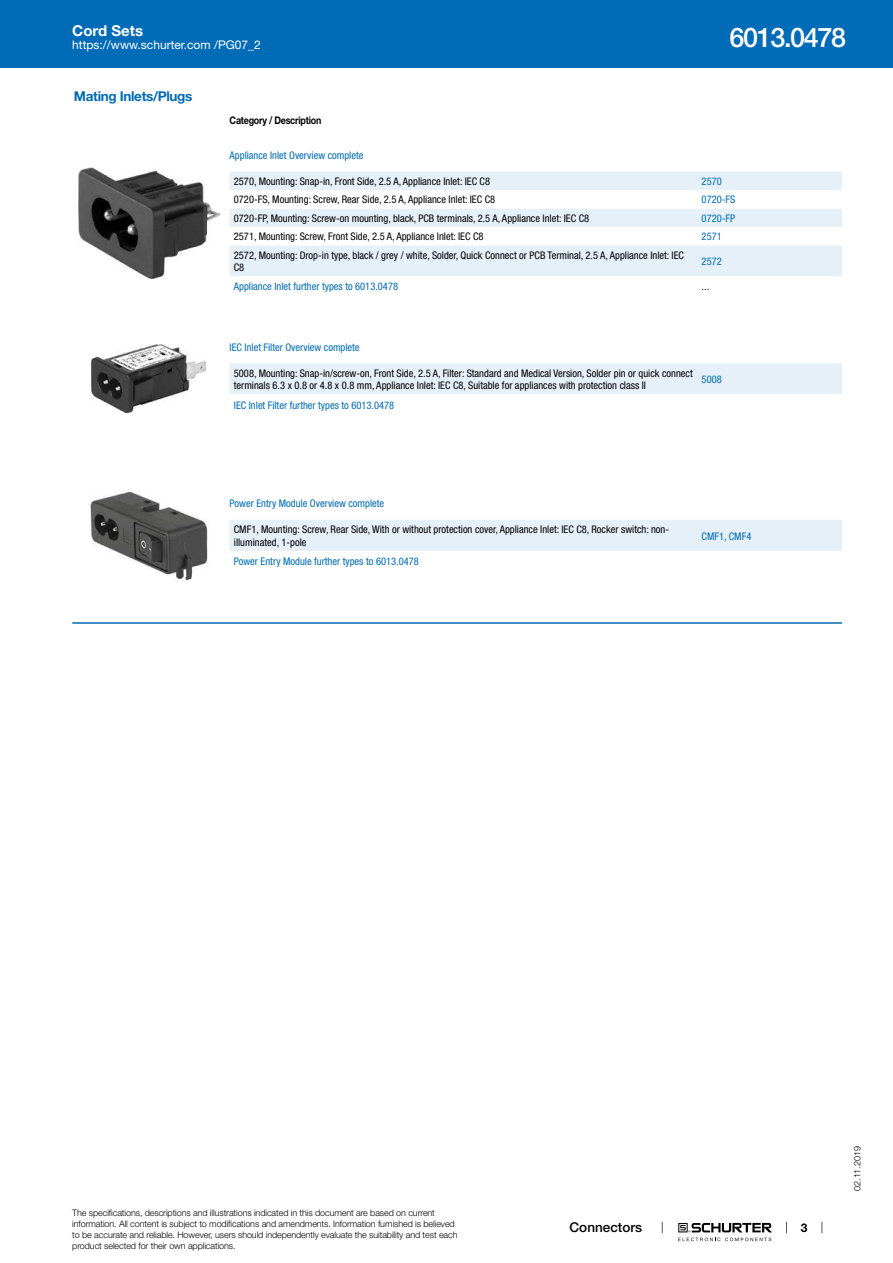
<style>
.page{position:relative;width:893px;height:1263px;background:#fff}
.page>*{position:absolute;margin:0;border:0;box-sizing:border-box;transform-origin:0 0}
.t1{font:500 27px "Helvetica Neue LT";letter-spacing:-.05em;color:#fff}
.t2{font:700 15px "Helvetica Neue LT";color:#fff}
.t3{font:700 13.5px "Helvetica Neue LT";letter-spacing:-.025em;color:#006bb6}
.t4{font:500 13.5px "Helvetica Neue LT";color:#000}
.t5{font:12px "Helvetica Neue LT";color:#fff}
.t6{font:700 12px "Helvetica Neue LT";color:#000}
.t7{font:condensed 10.5px/12.6px "Helvetica Neue LT";color:#000}
.t8{font:condensed 10.5px "Helvetica Neue LT";color:#006bb6}
.t9{font:700 10.5px "Helvetica Neue LT";letter-spacing:-.025em;color:#000;scale:.85 1}
.t10{font:300 9px/10.8px "Helvetica Neue LT";letter-spacing:-.01em;color:#000}
</style>
<div class="page">
<svg style="left:678px;top:1223px;width:94px;height:18px"></svg>
<div style="left:0;top:0;width:893px;height:68px;background:#006bb6"></div>
<svg style="left:88px;top:167px;width:754px;height:112px"></svg>
<img style="left:78px;top:168px;width:141px;height:110px">
<div style="left:230px;top:172px;width:612px;height:18px;background:#e6f0f8"></div>
<svg style="left:230px;top:190px;width:612px;height:89px;fill:#e6f0f8"></svg>
<img style="left:92px;top:345px;width:114px;height:67px">
<div style="left:230px;top:363px;width:612px;height:31px;background:#e6f0f8"></div>
<img style="left:90px;top:491px;width:118px;height:90px">
<div style="left:230px;top:520px;width:612px;height:31px;background:#e6f0f8"></div>
<hr style="left:72px;top:622px;width:770px;height:2px;background:#006bb6">
<h2 class="t2" style="left:72px;top:21px;width:72px">Cord Sets</h2>
<p class="t5" style="left:72px;top:38px;width:190px">https://www.schurter.com /PG07_2</p>
<p class="t3" style="left:74px;top:88px;width:120px">Mating Inlets/Plugs</p>
<h1 class="t1" style="left:729px;top:21px;width:118px">6013.0478</h1>
<p class="t9" style="left:230px;top:114px;width:109px">Category / Description</p>
<p class="t8" style="left:230px;top:149px;width:135px">Appliance Inlet Overview complete</p>
<p class="t7" style="left:234px;top:175px;width:258px">2570, Mounting: Snap-in, Front Side, 2.5 A, Appliance Inlet: IEC C8</p>
<p class="t8" style="left:702px;top:175px;width:22px">2570</p>
<p class="t7" style="left:234px;top:193px;width:263px">0720-FS, Mounting: Screw, Rear Side, 2.5 A, Appliance Inlet: IEC C8</p>
<p class="t8" style="left:702px;top:194px;width:35px">0720-FS</p>
<p class="t7" style="left:234px;top:212px;width:357px">0720-FP, Mounting: Screw-on mounting, black, PCB terminals, 2.5 A, Appliance Inlet: IEC C8</p>
<p class="t8" style="left:702px;top:212px;width:35px">0720-FP</p>
<p class="t7" style="left:234px;top:230px;width:251px">2571, Mounting: Screw, Front Side, 2.5 A, Appliance Inlet: IEC C8</p>
<p class="t8" style="left:702px;top:231px;width:22px">2571</p>
<p class="t7" style="left:234px;top:249px;width:452px">2572, Mounting: Drop-in type, black / grey / white, Solder, Quick Connect or PCB Terminal, 2.5 A, Appliance Inlet: IEC<br>C8</p>
<p class="t8" style="left:702px;top:255px;width:22px">2572</p>
<p class="t8" style="left:234px;top:280px;width:166px">Appliance Inlet further types to 6013.0478</p>
<p class="t7" style="left:702px;top:280px;width:9px">...</p>
<p class="t8" style="left:230px;top:341px;width:131px">IEC Inlet Filter Overview complete</p>
<p class="t7" style="left:234px;top:366px;width:460px">5008, Mounting: Snap-in/screw-on, Front Side, 2.5 A, Filter: Standard and Medical Version, Solder pin or quick connect terminals 6.3 x 0.8 or 4.8 x 0.8 mm, Appliance Inlet: IEC C8, Suitable for appliances with protection class II</p>
<p class="t8" style="left:702px;top:373px;width:22px">5008</p>
<p class="t8" style="left:234px;top:399px;width:162px">IEC Inlet Filter further types to 6013.0478</p>
<p class="t8" style="left:230px;top:497px;width:156px">Power Entry Module Overview complete</p>
<p class="t7" style="left:234px;top:523px;width:437px">CMF1, Mounting: Screw, Rear Side, With or without protection cover, Appliance Inlet: IEC C8, Rocker switch: non&shy;illuminated, 1-pole</p>
<p class="t8" style="left:702px;top:530px;width:51px">CMF1, CMF4</p>
<p class="t8" style="left:234px;top:556px;width:186px">Power Entry Module further types to 6013.0478</p>
<p class="t10" style="left:72px;top:1207px;width:387px">The specifications, descriptions and illustrations indicated in this document are based on current information. All content is subject to modifications and amendments. Information furnished is believed to be accurate and reliable. However, users should independently evaluate the suitability and test each product selected for their own applications.</p>
<p class="t4" style="left:570px;top:1219px;width:74px">Connectors</p>
<p class="t6" style="left:801px;top:1220px;width:8px">3</p>
<p class="t10" style="left:852px;top:1191px;width:46px;rotate:-90deg">02.11.2019</p>
</div>
